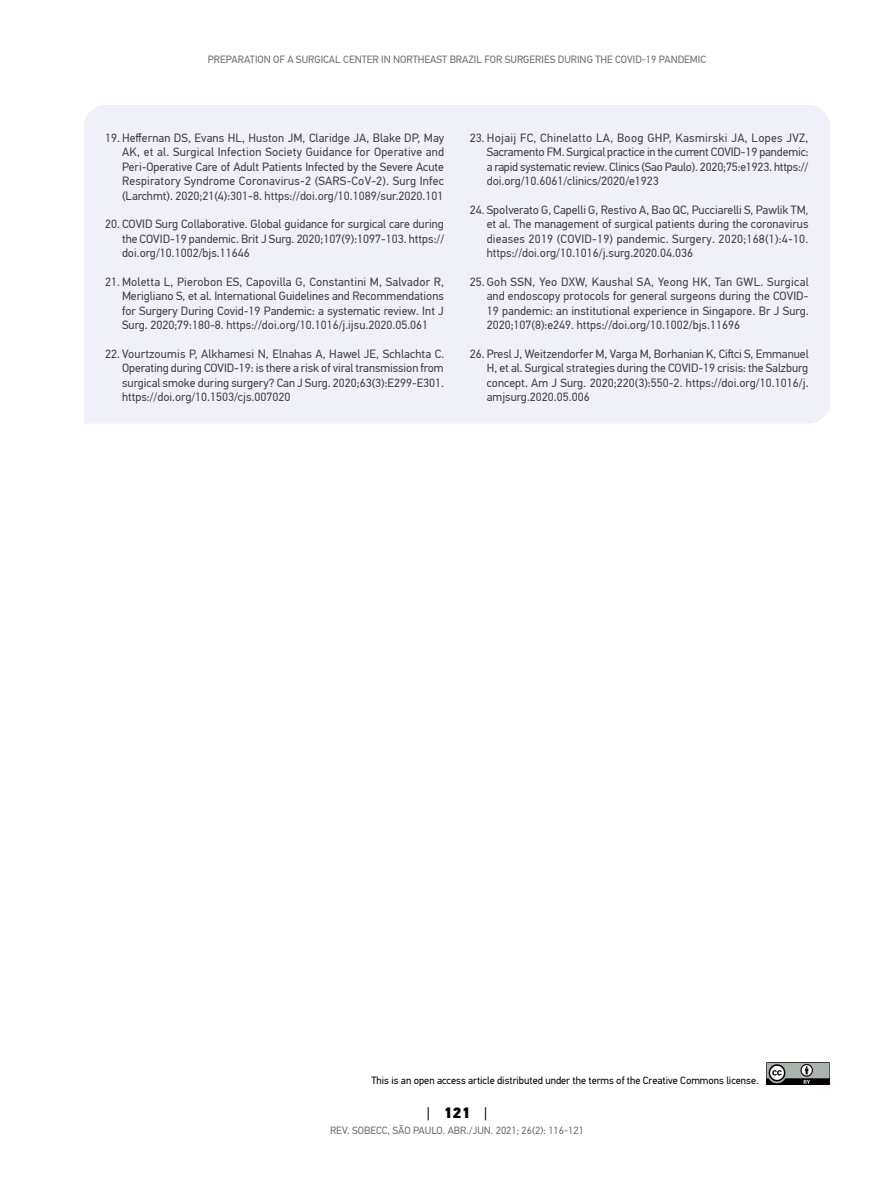
<style>
.page{position:relative;width:893px;height:1191px;background:#fff}
.page>*{position:absolute;margin:0;border:0;box-sizing:border-box;transform-origin:0 0}
.t1{font:900 15px "PF Din Text Pro";color:#000}
.t2{font:12px/14.4px "PF Din Text Pro";color:#414042;text-align:justify}
.t3{font:10.5px "PF Din Text Pro";color:#6d6e71}
.t4{font:10.5px "PF Din Text Pro";color:#000}
.s1{font-weight:400}
</style>
<div class="page">
<div style="left:84px;top:105px;width:746px;height:318px;background:#eff0f8"></div>
<img style="left:766px;top:1062px;width:64px;height:22px">
<p class="t3" style="left:208px;top:53px;width:500px">PREPARATION OF A SURGICAL CENTER IN NORTHEAST BRAZIL FOR SURGERIES DURING THE COVID-19 PANDEMIC</p>
<p class="t2" style="left:122px;top:131px;width:324px;text-indent:-17px">19. Heffernan DS, Evans HL, Huston JM, Claridge JA, Blake DP, May AK, et al. Surgical Infection Society Guidance for Operative and Peri-Operative Care of Adult Patients Infected by the Severe Acute Respiratory Syndrome Coronavirus-2 (SARS-CoV-2). Surg Infec (Larchmt). 2020;21(4):301-8. https://doi.org/10.1089/sur.2020.101</p>
<p class="t2" style="left:122px;top:217px;width:324px;text-indent:-17px">20. COVID Surg Collaborative. Global guidance for surgical care during the COVID-19 pandemic. Brit J Surg. 2020;107(9):1097-103. https:// doi.org/10.1002/bjs.11646</p>
<p class="t2" style="left:122px;top:275px;width:324px;text-indent:-17px">21. Moletta L, Pierobon ES, Capovilla G, Constantini M, Salvador R, Merigliano S, et al. International Guidelines and Recommendations for Surgery During Covid-19 Pandemic: a systematic review. Int J Surg. 2020;79:180-8. https://doi.org/10.1016/j.ijsu.2020.05.061</p>
<p class="t2" style="left:122px;top:347px;width:324px;text-indent:-17px">22. Vourtzoumis P, Alkhamesi N, Elnahas A, Hawel JE, Schlachta C.<br>Operating during COVID-19: is there a risk of viral transmission from surgical smoke during surgery? Can J Surg. 2020;63(3):E299-E301. https://doi.org/10.1503/cjs.007020</p>
<p class="t2" style="left:487px;top:131px;width:323px;text-indent:-17px">23. Hojaij FC, Chinelatto LA, Boog GHP, Kasmirski JA, Lopes JVZ, Sacramento FM. Surgical practice in the current COVID-19 pandemic: a rapid systematic review. Clinics (Sao Paulo). 2020;75:e1923. https:// doi.org/10.6061/clinics/2020/e1923</p>
<p class="t2" style="left:487px;top:203px;width:323px;text-indent:-17px">24. Spolverato G, Capelli G, Restivo A, Bao QC, Pucciarelli S, Pawlik TM, et al. The management of surgical patients during the coronavirus dieases 2019 (COVID-19) pandemic. Surgery. 2020;168(1):4-10. https://doi.org/10.1016/j.surg.2020.04.036</p>
<p class="t2" style="left:487px;top:275px;width:324px;text-indent:-17px">25. Goh SSN, Yeo DXW, Kaushal SA, Yeong HK, Tan GWL. Surgical and endoscopy protocols for general surgeons during the COVID-19 pandemic: an institutional experience in Singapore. Br J Surg.<br>2020;107(8):e249. https://doi.org/10.1002/bjs.11696</p>
<p class="t2" style="left:487px;top:347px;width:323px;text-indent:-17px">26. Presl J, Weitzendorfer M, Varga M, Borhanian K, Ciftci S, Emmanuel H, et al. Surgical strategies during the COVID-19 crisis: the Salzburg concept. Am J Surg. 2020;220(3):550-2. https://doi.org/10.1016/j. amjsurg.2020.05.006</p>
<p class="t4" style="left:372px;top:1074px;width:389px">This is an open access article distributed under the terms of the Creative Commons license.</p>
<p class="t1" style="left:427px;top:1102px;width:62px"><span class="s1">|</span> 121 <span class="s1">|</span></p>
<p class="t3" style="left:330px;top:1124px;width:255px">REV. SOBECC, SÃO PAULO. ABR./JUN. 2021; 26(2): 116-121</p>
</div>
